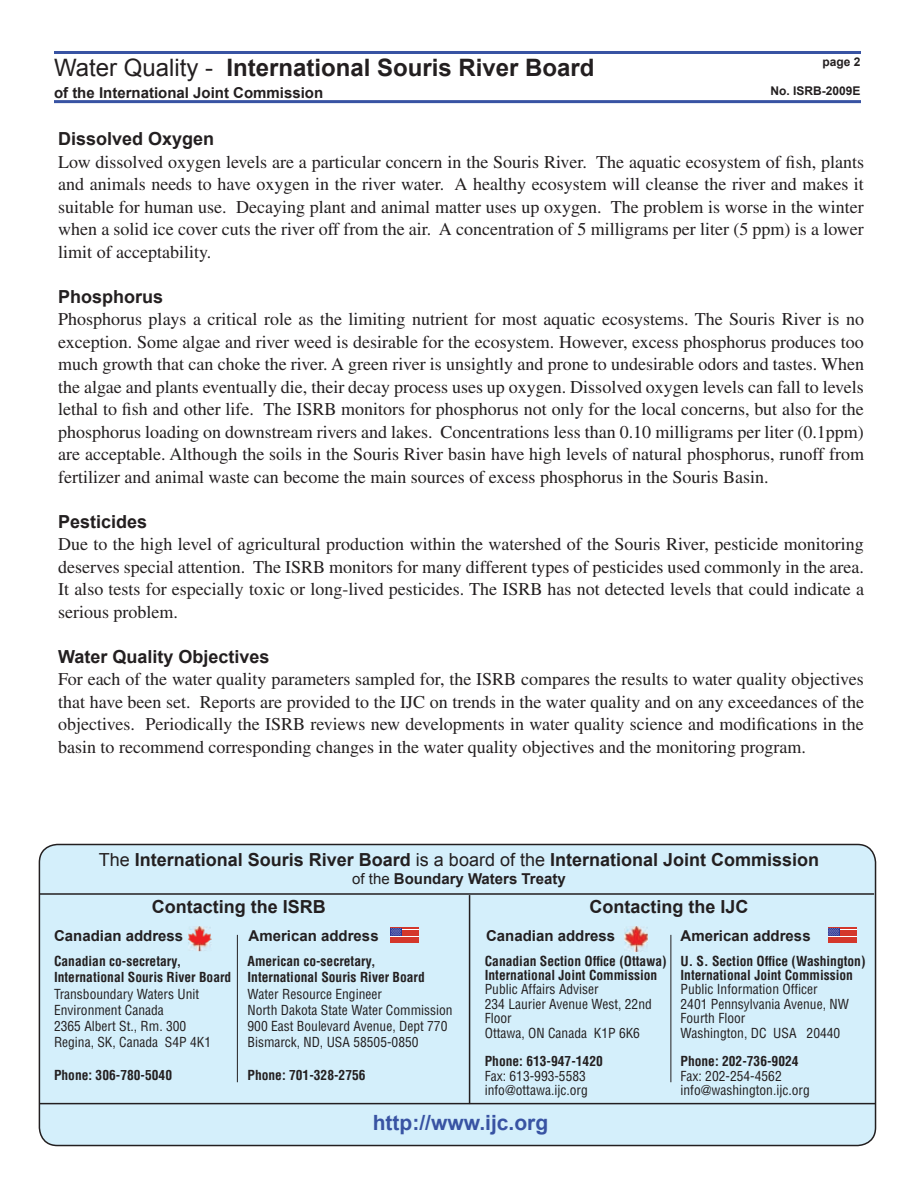
<style>
.page{position:relative;width:918px;height:1188px;background:#fff}
.page>*{position:absolute;margin:0;border:0;box-sizing:border-box;transform-origin:0 0}
.t1{font:700 24px "Arial";color:#231f20}
.t2{font:700 21px "Arial";color:#3853a3}
.t3{font:18px/22.5px "Times";color:#231f20;text-align:justify}
.t4{font:700 18px "Arial";color:#231f20}
.t5{font:700 15px "Arial";color:#231f20}
.t6{font:condensed 13.5px/14.4px "Helvetica";color:#231f20}
.t7{font:700 condensed 13.5px/16.2px "Helvetica";color:#231f20}
.t8{font:700 12px "Arial";color:#231f20}
.s1{font-weight:400}
</style>
<div class="page">
<div style="left:39px;top:844px;width:837px;height:302px;background:#d4effb;border-radius:18px"></div>
<div style="left:39px;top:844px;width:837px;height:302px;border:2px solid #231f20;border-radius:18px"></div>
<svg style="left:390px;top:928px;width:29px;height:15px"></svg>
<svg style="left:828px;top:928px;width:28px;height:15px"></svg>
<hr style="left:469px;top:895px;width:1px;height:209px;background:#231f20">
<hr style="left:54px;top:51px;width:807px;height:3px;background:#3853a3">
<hr style="left:54px;top:100px;width:807px;height:3px;background:#3853a3">
<img style="left:188px;top:926px;width:23px;height:25px">
<img style="left:188px;top:930px;width:23px;height:11px">
<img style="left:624px;top:926px;width:24px;height:25px">
<hr style="left:40px;top:893px;width:834px;height:2px;background:#231f20">
<hr style="left:39px;top:1103px;width:836px;height:1px;background:#231f20">
<hr style="left:237px;top:935px;width:1px;height:147px;background:#231f20">
<hr style="left:671px;top:935px;width:1px;height:147px;background:#231f20">
<h1 class="t1" style="left:54px;top:54px;width:542px"><span class="s1">Water Quality -</span> International Souris River Board</h1>
<p class="t5" style="left:54px;top:84px;width:271px">of the International Joint Commission</p>
<p class="t8" style="left:823px;top:55px;width:40px">page 2</p>
<p class="t8" style="left:771px;top:84px;width:92px">No. ISRB-2009E</p>
<p class="t4" style="left:58px;top:129px;width:158px">Dissolved Oxygen</p>
<p class="t3" style="left:58px;top:150px;width:807px">Low dissolved oxygen levels are a particular concern in the Souris River. The aquatic ecosystem of fish, plants and animals needs to have oxygen in the river water. A healthy ecosystem will cleanse the river and makes it suitable for human use. Decaying plant and animal matter uses up oxygen. The problem is worse in the winter when a solid ice cover cuts the river off from the air. A concentration of 5 milligrams per liter (5 ppm) is a lower limit of acceptability.</p>
<p class="t4" style="left:58px;top:286px;width:107px">Phosphorus</p>
<p class="t3" style="left:58px;top:308px;width:807px">Phosphorus plays a critical role as the limiting nutrient for most aquatic ecosystems. The Souris River is no exception. Some algae and river weed is desirable for the ecosystem. However, excess phosphorus produces too much growth that can choke the river. A green river is unsightly and prone to undesirable odors and tastes. When the algae and plants eventually die, their decay process uses up oxygen. Dissolved oxygen levels can fall to levels lethal to fish and other life. The ISRB monitors for phosphorus not only for the local concerns, but also for the phosphorus loading on downstream rivers and lakes. Concentrations less than 0.10 milligrams per liter (0.1ppm) are acceptable. Although the soils in the Souris River basin have high levels of natural phosphorus, runoff from fertilizer and animal waste can become the main sources of excess phosphorus in the Souris Basin.</p>
<p class="t4" style="left:58px;top:511px;width:91px">Pesticides</p>
<p class="t3" style="left:58px;top:533px;width:807px">Due to the high level of agricultural production within the watershed of the Souris River, pesticide monitoring deserves special attention. The ISRB monitors for many different types of pesticides used commonly in the area.<br>It also tests for especially toxic or long-lived pesticides. The ISRB has not detected levels that could indicate a serious problem.</p>
<p class="t4" style="left:58px;top:646px;width:213px">Water Quality Objectives</p>
<p class="t3" style="left:58px;top:668px;width:807px">For each of the water quality parameters sampled for, the ISRB compares the results to water quality objectives that have been set. Reports are provided to the IJC on trends in the water quality and on any exceedances of the objectives. Periodically the ISRB reviews new developments in water quality science and modifications in the basin to recommend corresponding changes in the water quality objectives and the monitoring program.</p>
<p class="t4" style="left:99px;top:850px;width:722px"><span class="s1">The</span> International Souris River Board <span class="s1">is a board of the</span> International Joint Commission</p>
<p class="t5" style="left:352px;top:871px;width:215px"><span class="s1">of the</span> Boundary Waters Treaty</p>
<p class="t4" style="left:590px;top:897px;width:161px">Contacting the IJC</p>
<p class="t4" style="left:152px;top:897px;width:176px">Contacting the ISRB</p>
<p class="t5" style="left:54px;top:928px;width:131px">Canadian address</p>
<p class="t5" style="left:249px;top:928px;width:132px">American address</p>
<p class="t5" style="left:486px;top:928px;width:131px">Canadian address</p>
<p class="t5" style="left:681px;top:928px;width:132px">American address</p>
<p class="t7" style="left:54px;top:953px;width:179px">Canadian co-secretary,<br>International Souris River Board</p>
<p class="t6" style="left:54px;top:985px;width:159px;line-height:16.2px">Transboundary Waters Unit<br>Environment Canada<br>2365 Albert St., Rm. 300<br>Regina, SK, Canada S4P 4K1</p>
<p class="t7" style="left:54px;top:1066px;width:120px">Phone: 306-780-5040</p>
<p class="t7" style="left:248px;top:953px;width:179px">American co-secretary,<br>International Souris River Board</p>
<p class="t6" style="left:248px;top:985px;width:207px;line-height:16.2px">Water Resource Engineer<br>North Dakota State Water Commission<br>900 East Boulevard Avenue, Dept 770<br>Bismarck, ND, USA 58505-0850</p>
<p class="t7" style="left:248px;top:1066px;width:120px">Phone: 701-328-2756</p>
<p class="t7" style="left:485px;top:953px;width:183px;line-height:14.4px">Canadian Section Office (Ottawa)<br>International Joint Commission</p>
<p class="t6" style="left:485px;top:982px;width:169px">Public Affairs Adviser<br>234 Laurier Avenue West, 22nd<br>Floor<br>Ottawa, ON Canada K1P 6K6</p>
<p class="t7" style="left:485px;top:1053px;width:120px">Phone: 613-947-1420</p>
<p class="t6" style="left:485px;top:1068px;width:105px">Fax: 613-993-5583 info@ottawa.ijc.org</p>
<p class="t2" style="left:373px;top:1111px;width:177px">http://www.ijc.org</p>
<p class="t7" style="left:681px;top:953px;width:186px;line-height:14.4px">U. S. Section Office (Washington)<br>International Joint Commission</p>
<p class="t6" style="left:681px;top:982px;width:170px">Public Information Officer<br>2401 Pennsylvania Avenue, NW<br>Fourth Floor<br>Washington, DC USA 20440</p>
<p class="t7" style="left:681px;top:1053px;width:120px">Phone: 202-736-9024</p>
<p class="t6" style="left:681px;top:1068px;width:131px">Fax: 202-254-4562 info@washington.ijc.org</p>
</div>
